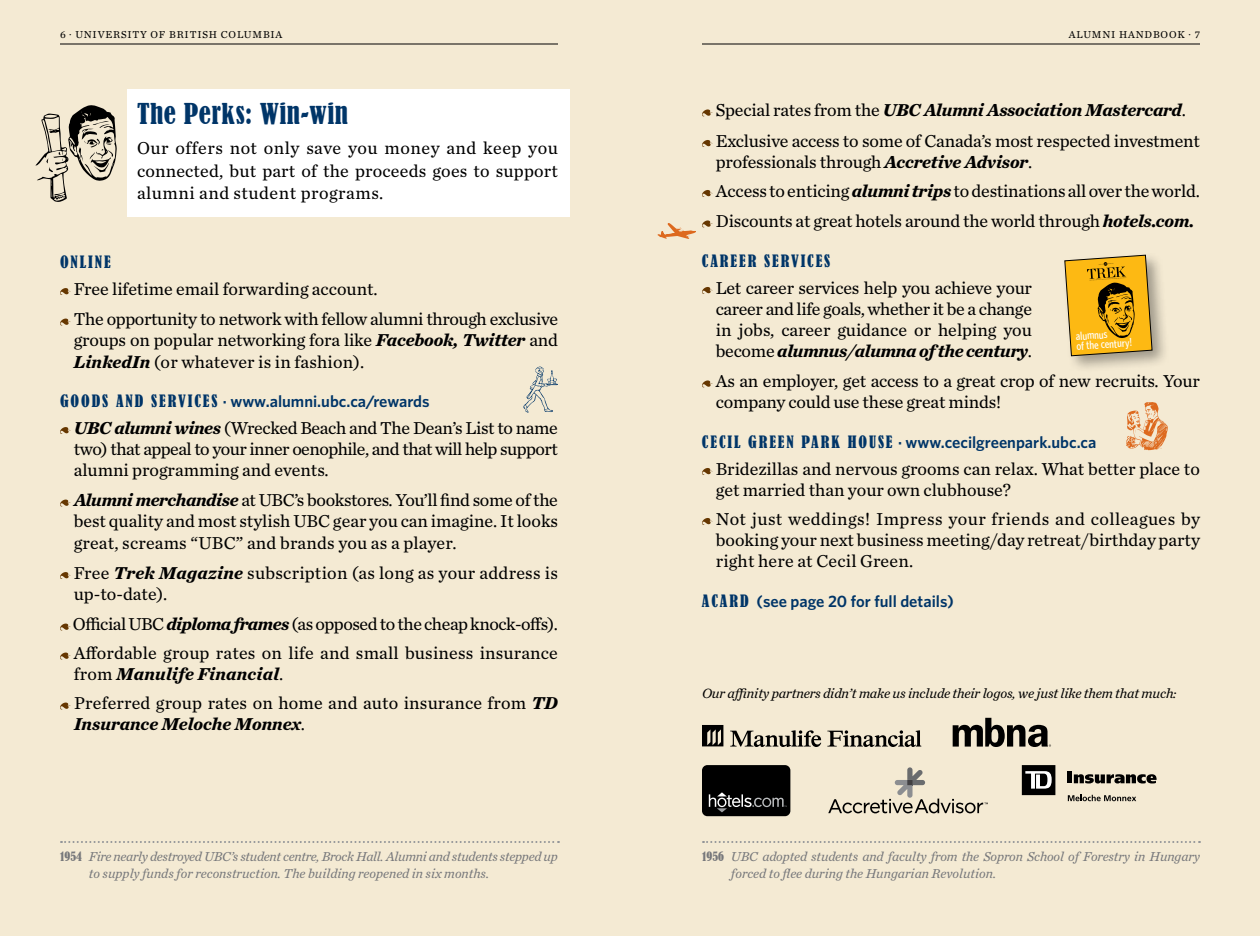
<style>
.page{position:relative;width:1260px;height:936px;background:#fff}
.page>*{position:absolute;margin:0;border:0;box-sizing:border-box;transform-origin:0 0}
.t1{font:condensed 27px "Bernard";letter-spacing:.02em;color:#003568}
.t2{font:18px/21px "Chronicle Text G2";letter-spacing:-.01em;color:#000}
.t3{font:italic 700 18px "Chronicle Text G2";color:#000}
.t4{font:600 16.4px "Whitney HTF";color:#003568}
.t5{font:condensed 16px "Bernard";letter-spacing:.12em;color:#003568}
.t6{font:italic 14px "Chronicle Text G2";letter-spacing:-.01em;color:#000}
.t7{font:italic 13.6px/17.4px "Chronicle Text G2";letter-spacing:-.01em;color:#77787b}
.t8{font:500 condensed 11.6px/10px "Whitney HTF";color:#fff}
.t9{font:10.4px "Chronicle Text G2";letter-spacing:.13em;color:#000}
.t10{font:10.4px "Chronicle Text G2";letter-spacing:.17em;color:#000}
.s1{font-weight:700;font-style:italic}
.s2{font-family:"Bernard";font-weight:400;font-stretch:condensed;font-size:16px}
.s3{font-weight:400;font-style:normal}
.s4{font-family:"Bernard";font-style:normal;font-stretch:condensed;font-size:12px}
</style>
<div class="page">
<div style="left:0;top:0;width:630px;height:936px;background:#f4ead3"></div>
<div style="left:630px;top:0;width:630px;height:936px;background:#f4ead3"></div>
<hr style="left:60px;top:44px;width:498px;height:1px;background:#000">
<hr style="left:702px;top:44px;width:498px;height:1px;background:#000">
<svg style="left:703px;top:841px;width:497px;height:2px"></svg>
<svg style="left:61px;top:841px;width:498px;height:2px"></svg>
<div style="left:127px;top:89px;width:443px;height:128px;background:#fff"></div>
<svg style="left:60px;top:288px;width:10px;height:7px"></svg>
<svg style="left:60px;top:319px;width:10px;height:6px"></svg>
<svg style="left:60px;top:427px;width:10px;height:7px"></svg>
<svg style="left:60px;top:500px;width:10px;height:6px"></svg>
<svg style="left:60px;top:572px;width:10px;height:7px"></svg>
<svg style="left:60px;top:624px;width:10px;height:6px"></svg>
<svg style="left:60px;top:653px;width:10px;height:6px"></svg>
<svg style="left:60px;top:703px;width:10px;height:6px"></svg>
<svg style="left:702px;top:109px;width:10px;height:7px"></svg>
<svg style="left:702px;top:140px;width:10px;height:7px"></svg>
<svg style="left:702px;top:190px;width:10px;height:7px"></svg>
<svg style="left:702px;top:220px;width:10px;height:7px"></svg>
<svg style="left:702px;top:287px;width:10px;height:7px"></svg>
<svg style="left:702px;top:380px;width:10px;height:7px"></svg>
<svg style="left:702px;top:468px;width:10px;height:7px"></svg>
<svg style="left:702px;top:518px;width:10px;height:7px"></svg>
<svg style="left:523px;top:367px;width:35px;height:46px"></svg>
<svg style="left:658px;top:223px;width:38px;height:16px"></svg>
<svg style="left:35px;top:105px;width:82px;height:97px"></svg>
<svg style="left:1126px;top:402px;width:42px;height:48px"></svg>
<svg style="left:953px;top:718px;width:98px;height:29px"></svg>
<svg style="left:730px;top:730px;width:91px;height:17px"></svg>
<svg style="left:827px;top:730px;width:94px;height:17px"></svg>
<svg style="left:702px;top:725px;width:21px;height:21px"></svg>
<svg style="left:1022px;top:765px;width:33px;height:30px"></svg>
<hr style="left:1068px;top:771px;width:4px;height:12px;background:#000">
<svg style="left:1074px;top:774px;width:83px;height:10px"></svg>
<svg style="left:1068px;top:795px;width:68px;height:6px"></svg>
<div style="left:702px;top:765px;width:88px;height:51px;background:#000;border-radius:5px"></div>
<svg style="left:709px;top:792px;width:78px;height:20px"></svg>
<div style="left:1062px;top:252px;width:108px;height:122px;background:#000;opacity:.35"></div>
<svg style="left:1065px;top:255px;width:87px;height:101px;background:#d5a121"></svg>
<svg style="left:828px;top:767px;width:160px;height:46px"></svg>
<p class="t9" style="left:60px;top:27px;width:223px">6 · University of British Columbia</p>
<p class="t10" style="left:1069px;top:27px;width:133px">Alumni Handbook · 7</p>
<h1 class="t1" style="left:137px;top:98px;width:213px">THE PERKS: WIN-WIN</h1>
<p class="t2" style="left:137px;top:136px;width:422px;line-height:22.4px;text-align:justify">Our offers not only save you money and keep you connected, but part of the proceeds goes to support alumni and student programs.</p>
<p class="t5" style="left:60px;top:253px;width:52px">ONLINE</p>
<p class="t2" style="left:74px;top:273px;width:486px;line-height:30.4px">Free lifetime email forwarding account.<br>The opportunity to network with fellow alumni through exclusive</p>
<p class="t2" style="left:74px;top:329px;width:486px">groups on popular networking fora like <span class="s1">Facebook, Twitter</span> and<br><span class="s1">LinkedIn</span> (or whatever is in fashion).</p>
<p class="t4" style="left:60px;top:392px;width:371px"><span class="s2">GOO DS A ND S ERV IC ES</span> · www.alumni.ubc.ca/rewards</p>
<p class="t2" style="left:74px;top:417px;width:486px;text-align:justify"><span class="s1">UBC alumni wines</span> (Wrecked Beach and The Dean’s List to name two) that appeal to your inner oenophile, and that will help support alumni programming and events.</p>
<p class="t2" style="left:74px;top:489px;width:486px;text-align:justify"><span class="s1">Alumni merchandise</span> at UBC’s bookstores. You’ll find some of the best quality and most stylish UBC gear you can imagine. It looks great, screams “UBC” and brands you as a player.</p>
<p class="t2" style="left:74px;top:562px;width:486px">Free <span class="s1">Trek Magazine</span> subscription (as long as your address is up-to-date).</p>
<p class="t2" style="left:73px;top:609px;width:487px;line-height:29px">Official UBC <span class="s1">diploma frames</span> (as opposed to the cheap knock-offs).<br>Affordable group rates on life and small business insurance</p>
<p class="t2" style="left:74px;top:659px;width:486px;line-height:29px">from <span class="s1">Manulife Financial</span>.<br>Preferred group rates on home and auto insurance from <span class="s1">TD</span></p>
<p class="t3" style="left:74px;top:710px;width:232px">Insurance Meloche Monnex<span class="s3">.</span></p>
<p class="t7" style="left:89px;top:847px;width:471px;text-indent:-29px"><span class="s4">1954</span> Fire nearly destroyed UBC’s student centre, Brock Hall. Alumni and students stepped up to supply funds for reconstruction. The building reopened in six months.</p>
<p class="t2" style="left:716px;top:94px;width:486px;line-height:30.4px">Special rates from the <span class="s1">UBC Alumni Association Mastercard</span>.<br>Exclusive access to some of Canada’s most respected investment</p>
<p class="t2" style="left:715px;top:146px;width:487px;line-height:29.8px">professionals through <span class="s1">Accretive Advisor</span>.<br>Access to enticing <span class="s1">alumni trips</span> to destinations all over the world.<br>Discounts at great hotels around the world through <span class="s1">hotels.com.</span></p>
<p class="t5" style="left:702px;top:252px;width:130px">CAREER SERVIC ES</p>
<p class="t2" style="left:716px;top:276px;width:318px;text-align:justify">Let career services help you achieve your career and life goals, whether it be a change in jobs, career guidance or helping you become <span class="s1">alumnus/alumna ofthe century</span>.</p>
<p class="t2" style="left:716px;top:370px;width:486px">As an employer, get access to a great crop of new recruits. Your company could use these great minds!</p>
<p class="t4" style="left:702px;top:433px;width:396px"><span class="s2">CE CI L GR EEN PAR K HOU SE</span> · www.cecilgreenpark.ubc.ca</p>
<p class="t2" style="left:716px;top:457px;width:486px">Bridezillas and nervous grooms can relax. What better place to get married than your own clubhouse?</p>
<p class="t2" style="left:716px;top:507px;width:486px;text-align:justify">Not just weddings! Impress your friends and colleagues by booking your next business meeting/day retreat/birthday party right here at Cecil Green.</p>
<p class="t4" style="left:702px;top:591px;width:253px"><span class="s2">AC AR D</span> (see page 20 for full details)</p>
<p class="t8" style="left:1075px;top:331px;width:57px;rotate:-4deg">alumnus<br>of the century!</p>
<p class="t6" style="left:702px;top:683px;width:476px">Our affinity partners didn’t make us include their logos, we just like them that much:</p>
<p class="t7" style="left:731px;top:847px;width:471px;text-indent:-29px"><span class="s4">1956</span> UBC adopted students and faculty from the Sopron School of Forestry in Hungary forced to flee during the Hungarian Revolution.</p>
</div>
